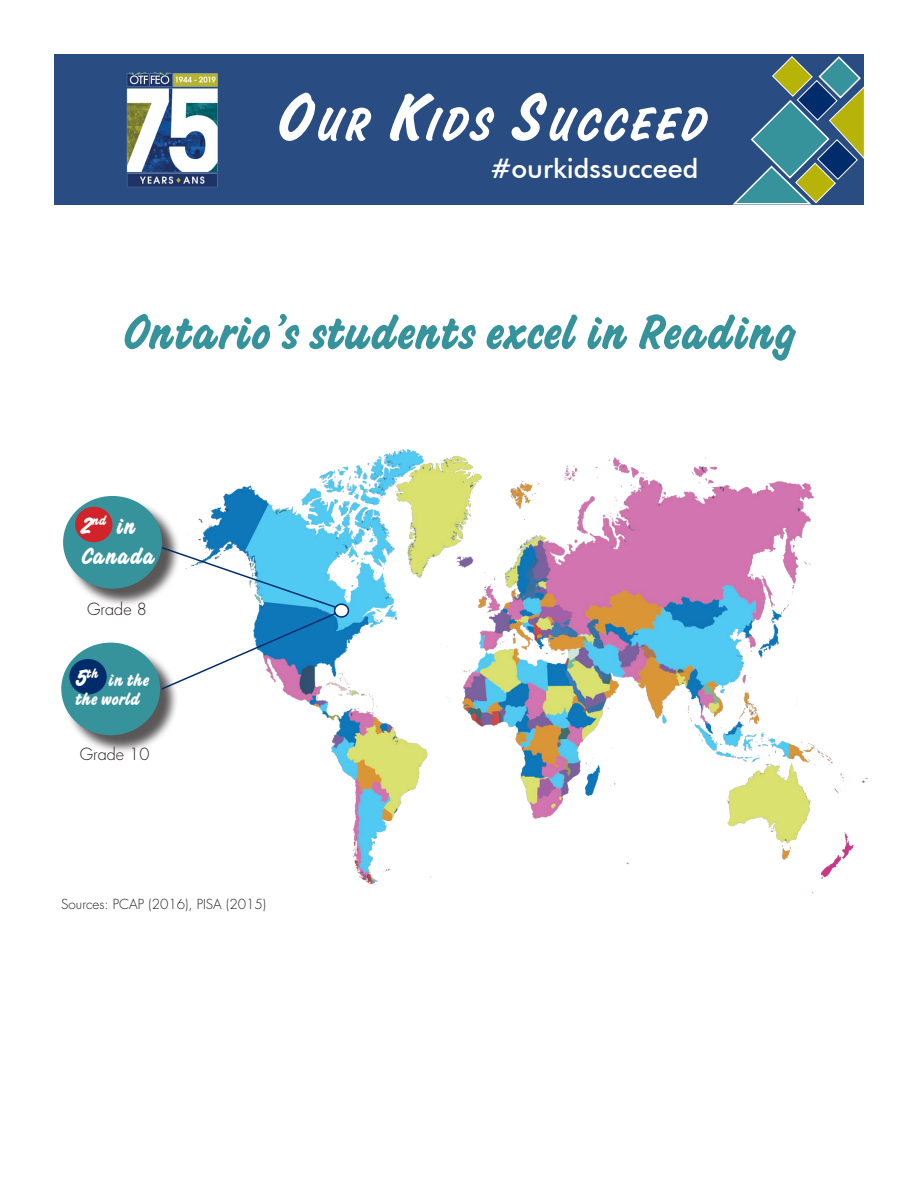
<style>
.page{position:relative;width:918px;height:1188px;background:#fff}
.page>*{position:absolute;margin:0;border:0;box-sizing:border-box;transform-origin:0 0}
.t1{font:52.5px "Challenge Bold Std";color:#37939b}
.t2{font:50.25px "Challenge Bold Std";letter-spacing:.055em;color:#fff}
.t3{font:500 27px "Futura BT";color:#fff}
.t4{font:25.05px "Challenge Bold Std";color:#fff}
.t5{font:19.05px "Challenge Bold Std";color:#fff}
.t6{font:300 16.35px "Futura Std";color:#231f20}
.t7{font:300 13.5px "Futura Std";color:#231f20}
.s1{font-size:71.7px}
.s2{font-size:25.05px}
</style>
<div class="page">
<div style="left:54px;top:54px;width:810px;height:150px;background:#294d82"></div>
<img style="left:126px;top:72px;width:92px;height:115px">
<svg style="left:732px;top:56px;width:133px;height:149px"></svg>
<img style="left:188px;top:449px;width:680px;height:445px">
<div style="left:65px;top:498px;width:115px;height:109px;background:#231f20;opacity:.75"></div>
<div style="left:63px;top:496px;width:99px;height:93px;background:#37939b;border-radius:50%"></div>
<div style="left:75px;top:507px;width:38px;height:35px;background:#d1232a;border-radius:50%"></div>
<div style="left:64px;top:645px;width:115px;height:109px;background:#231f20;opacity:.75"></div>
<div style="left:61px;top:643px;width:99px;height:92px;background:#37939b;border-radius:50%"></div>
<svg style="left:160px;top:546px;width:178px;height:145px"></svg>
<div style="left:335px;top:604px;width:13px;height:13px;background:#fff;border-radius:50%"></div>
<div style="left:334px;top:603px;width:15px;height:15px;border:2px solid #002c6b;border-radius:50%"></div>
<div style="left:69px;top:659px;width:38px;height:36px;background:#002c6b;border-radius:50%"></div>
<p class="t2" style="left:277px;top:96px;width:430px"><span class="s1">O</span>UR <span class="s1">K</span>IDS <span class="s1">S</span>UCCEED</p>
<p class="t3" style="left:491px;top:152px;width:209px">#ourkidssucceed</p>
<p class="t1" style="left:123px;top:302px;width:673px">Ontario’s students excel in Reading</p>
<p class="t4" style="left:81px;top:511px;width:56px">2<sup>nd</sup> in</p>
<p class="t4" style="left:81px;top:541px;width:76px">Canada</p>
<p class="t6" style="left:87px;top:599px;width:61px">Grade 8</p>
<p class="t5" style="left:75px;top:669px;width:75px"><span class="s2">5</span><sup>th</sup> in the</p>
<p class="t5" style="left:75px;top:688px;width:66px">the world</p>
<p class="t6" style="left:80px;top:744px;width:71px">Grade 10</p>
<p class="t7" style="left:61px;top:896px;width:206px">Sources: PCAP (2016), PISA (2015)</p>
</div>
